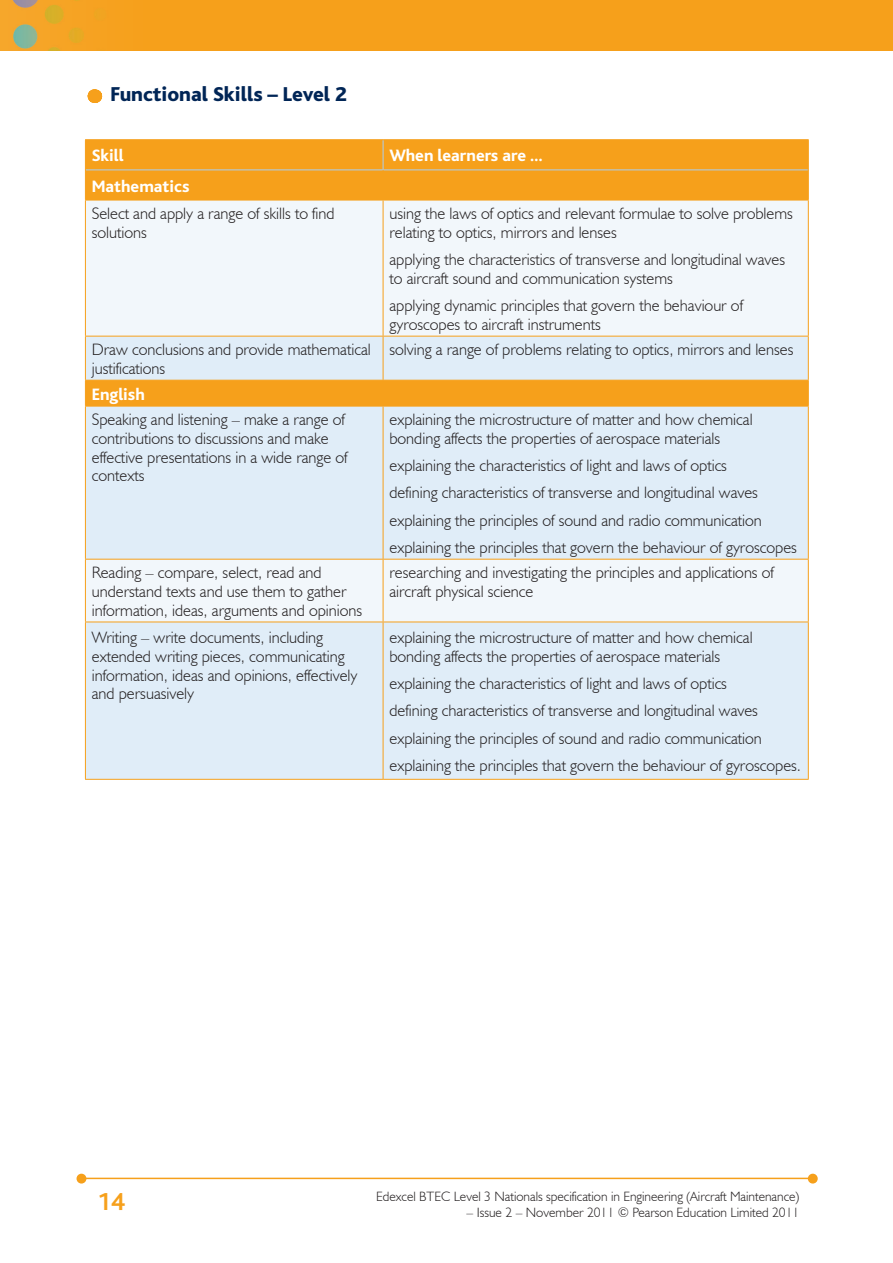
<style>
.page{position:relative;width:893px;height:1263px;background:#fff}
.page>*{position:absolute;margin:0;border:0;box-sizing:border-box;transform-origin:0 0}
.t1{font:700 25.5px "Bliss";color:#f6a01b}
.hb3{font:800 21px "Bliss";color:#002556}
.table_head{font:800 17.25px "Bliss";color:#fff}
.table_text{font:300 16.5px/18.8px "Humanist 521 BT";color:#231f20}
.t2{font:300 13.5px "Humanist 521 BT";color:#231f20}
</style>
<div class="page">
<img style="left:0;top:0;width:893px;height:51px">
<hr style="left:82px;top:1178px;width:728px;height:1px;background:#f6a01b">
<div style="left:809px;top:1174px;width:8px;height:9px;background:#f6a01b;border-radius:50%"></div>
<div style="left:808px;top:1174px;width:10px;height:9px;border:2px solid #f6a01b;border-radius:50%"></div>
<div style="left:77px;top:1174px;width:9px;height:9px;background:#f6a01b;border-radius:50%"></div>
<div style="left:77px;top:1174px;width:9px;height:9px;border:2px solid #f6a01b;border-radius:50%"></div>
<svg style="left:94px;top:89px;width:1px;height:14px"></svg>
<div style="left:86px;top:140px;width:722px;height:60px;background:#f6a01b"></div>
<div style="left:86px;top:201px;width:722px;height:421px;background:#f2f7fb"></div>
<div style="left:86px;top:337px;width:722px;height:222px;background:#e0edf8"></div>
<div style="left:86px;top:623px;width:722px;height:156px;background:#e0edf8"></div>
<hr style="left:383px;top:140px;width:1px;height:30px;background:#accfed">
<hr style="left:86px;top:170px;width:297px;height:1px;background:#accfed">
<hr style="left:383px;top:170px;width:425px;height:1px;background:#accfed">
<hr style="left:85px;top:140px;width:1px;height:30px;background:#f6a01b">
<hr style="left:808px;top:140px;width:1px;height:30px;background:#f6a01b">
<hr style="left:85px;top:139px;width:298px;height:1px;background:#f6a01b">
<hr style="left:383px;top:139px;width:426px;height:1px;background:#f6a01b">
<hr style="left:383px;top:170px;width:1px;height:30px;background:#f6a01b">
<hr style="left:85px;top:170px;width:1px;height:30px;background:#f6a01b">
<hr style="left:808px;top:170px;width:1px;height:30px;background:#f6a01b">
<hr style="left:85px;top:200px;width:1px;height:136px;background:#f6a01b">
<hr style="left:85px;top:200px;width:298px;height:1px;background:#f6a01b">
<hr style="left:383px;top:200px;width:1px;height:136px;background:#f6a01b">
<hr style="left:808px;top:200px;width:1px;height:136px;background:#f6a01b">
<hr style="left:383px;top:200px;width:426px;height:1px;background:#f6a01b">
<hr style="left:85px;top:336px;width:1px;height:44px;background:#f6a01b">
<hr style="left:85px;top:336px;width:298px;height:1px;background:#f6a01b">
<hr style="left:383px;top:336px;width:1px;height:44px;background:#f6a01b">
<hr style="left:808px;top:336px;width:1px;height:44px;background:#f6a01b">
<hr style="left:383px;top:336px;width:426px;height:1px;background:#f6a01b">
<div style="left:85px;top:380px;width:724px;height:26px;background:#f6a01b"></div>
<hr style="left:383px;top:380px;width:426px;height:1px;background:#f6a01b">
<hr style="left:85px;top:406px;width:1px;height:153px;background:#f6a01b">
<hr style="left:85px;top:406px;width:298px;height:1px;background:#f6a01b">
<hr style="left:383px;top:406px;width:1px;height:153px;background:#f6a01b">
<hr style="left:808px;top:406px;width:1px;height:153px;background:#f6a01b">
<hr style="left:383px;top:406px;width:426px;height:1px;background:#f6a01b">
<hr style="left:85px;top:559px;width:1px;height:63px;background:#f6a01b">
<hr style="left:85px;top:559px;width:298px;height:1px;background:#f6a01b">
<hr style="left:383px;top:559px;width:1px;height:63px;background:#f6a01b">
<hr style="left:808px;top:559px;width:1px;height:63px;background:#f6a01b">
<hr style="left:383px;top:559px;width:426px;height:1px;background:#f6a01b">
<hr style="left:383px;top:622px;width:1px;height:157px;background:#f6a01b">
<hr style="left:85px;top:779px;width:298px;height:1px;background:#f6a01b">
<hr style="left:383px;top:779px;width:426px;height:1px;background:#f6a01b">
<hr style="left:85px;top:622px;width:1px;height:157px;background:#f6a01b">
<hr style="left:808px;top:622px;width:1px;height:157px;background:#f6a01b">
<hr style="left:85px;top:622px;width:298px;height:1px;background:#f6a01b">
<hr style="left:383px;top:622px;width:426px;height:1px;background:#f6a01b">
<p class="hb3" style="left:111px;top:83px;width:238px">Functional Skills – Level 2</p>
<p class="table_head" style="left:92px;top:147px;width:33px">Skill</p>
<p class="table_head" style="left:389px;top:147px;width:155px">When learners are …</p>
<p class="table_head" style="left:92px;top:177px;width:99px">Mathematics</p>
<p class="table_text" style="left:92px;top:204px;width:244px">Select and apply a range of skills to find solutions</p>
<p class="table_text" style="left:389px;top:204px;width:405px">using the laws of optics and relevant formulae to solve problems relating to optics, mirrors and lenses</p>
<p class="table_text" style="left:389px;top:250px;width:397px">applying the characteristics of transverse and longitudinal waves to aircraft sound and communication systems</p>
<p class="table_text" style="left:389px;top:296px;width:355px">applying dynamic principles that govern the behaviour of gyroscopes to aircraft instruments</p>
<p class="table_text" style="left:92px;top:340px;width:280px">Draw conclusions and provide mathematical justifications</p>
<p class="table_text" style="left:389px;top:340px;width:406px">solving a range of problems relating to optics, mirrors and lenses</p>
<p class="table_head" style="left:92px;top:385px;width:55px">English</p>
<p class="table_text" style="left:92px;top:410px;width:257px">Speaking and listening – make a range of contributions to discussions and make effective presentations in a wide range of contexts</p>
<p class="table_text" style="left:389px;top:410px;width:365px">explaining the microstructure of matter and how chemical bonding affects the properties of aerospace materials</p>
<p class="table_text" style="left:389px;top:456px;width:339px">explaining the characteristics of light and laws of optics</p>
<p class="table_text" style="left:389px;top:483px;width:370px">defining characteristics of transverse and longitudinal waves</p>
<p class="table_text" style="left:389px;top:510px;width:374px">explaining the principles of sound and radio communication</p>
<p class="table_text" style="left:389px;top:537px;width:409px">explaining the principles that govern the behaviour of gyroscopes</p>
<p class="table_text" style="left:92px;top:563px;width:272px">Reading – compare, select, read and understand texts and use them to gather information, ideas, arguments and opinions</p>
<p class="table_text" style="left:389px;top:563px;width:386px">researching and investigating the principles and applications of aircraft physical science</p>
<p class="table_text" style="left:92px;top:628px;width:267px">Writing – write documents, including extended writing pieces, communicating information, ideas and opinions, effectively and persuasively</p>
<p class="table_text" style="left:389px;top:628px;width:365px">explaining the microstructure of matter and how chemical bonding affects the properties of aerospace materials</p>
<p class="table_text" style="left:389px;top:674px;width:339px">explaining the characteristics of light and laws of optics</p>
<p class="table_text" style="left:389px;top:701px;width:370px">defining characteristics of transverse and longitudinal waves</p>
<p class="table_text" style="left:389px;top:728px;width:374px">explaining the principles of sound and radio communication</p>
<p class="table_text" style="left:389px;top:755px;width:413px">explaining the principles that govern the behaviour of gyroscopes.</p>
<h1 class="t1" style="left:97px;top:1188px;width:29px">14</h1>
<p class="t2" style="left:376px;top:1188px;width:425px">Edexcel BTEC Level 3 Nationals specification in Engineering (Aircraft Maintenance)</p>
<p class="t2" style="left:466px;top:1204px;width:334px">– Issue 2 – November 2011 © Pearson Education Limited 2011</p>
</div>
